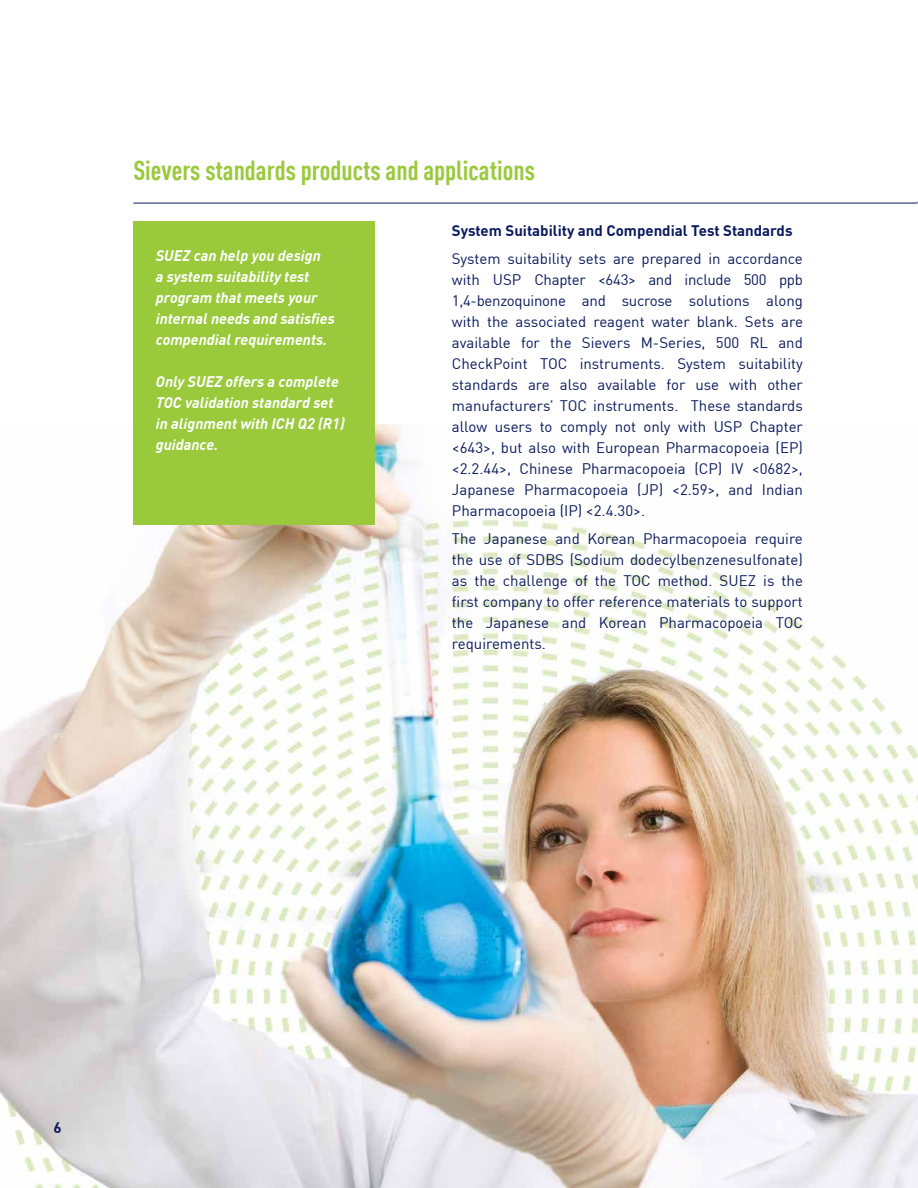
<style>
.page{position:relative;width:918px;height:1188px;background:#fff}
.page>*{position:absolute;margin:0;border:0;box-sizing:border-box;transform-origin:0 0}
.t1{font:700 condensed 27px "DIN Pro";color:#9aca3c}
.t2{font:15px/21px "DIN Pro";color:#0a1a5d;text-align:justify}
.t3{font:italic 700 15px/21px "DIN Pro";color:#fff}
.t4{font:700 15px "DIN Pro";color:#0a1a5d}
</style>
<div class="page">
<img style="left:0;top:424px;width:918px;height:764px">
<div style="left:133px;top:221px;width:242px;height:304px;background:#9aca3c"></div>
<hr style="left:133px;top:203px;width:784px;height:1px;background:#0a1a5d">
<h1 class="t1" style="left:133px;top:151px;width:403px">Sievers standards products and applications</h1>
<p class="t4" style="left:452px;top:219px;width:342px">System Suitability and Compendial Test Standards</p>
<p class="t2" style="left:452px;top:247px;width:353px">System suitability sets are prepared in accordance with USP Chapter &lt;643&gt; and include 500 ppb 1,4-benzoquinone and sucrose solutions along with the associated reagent water blank. Sets are available for the Sievers M-Series, 500 RL and CheckPoint TOC instruments. System suitability standards are also available for use with other manufacturers’ TOC instruments. These standards allow users to comply not only with USP Chapter &lt;643&gt;, but also with European Pharmacopoeia (EP) &lt;2.2.44&gt;, Chinese Pharmacopoeia (CP) IV &lt;0682&gt;, Japanese Pharmacopoeia (JP) &lt;2.59&gt;, and Indian Pharmacopoeia (IP) &lt;2.4.30&gt;.</p>
<p class="t2" style="left:452px;top:527px;width:353px">The Japanese and Korean Pharmacopoeia require the use of SDBS (Sodium dodecylbenzenesulfonate) as the challenge of the TOC method. SUEZ is the first company to offer reference materials to support the Japanese and Korean Pharmacopoeia TOC requirements.</p>
<p class="t3" style="left:156px;top:244px;width:181px">SUEZ can help you design<br>a system suitability test program that meets your internal needs and satisfies compendial requirements.</p>
<p class="t3" style="left:156px;top:370px;width:190px">Only SUEZ offers a complete<br>TOC validation standard set in alignment with ICH Q2 (R1) guidance.</p>
<p class="t4" style="left:54px;top:1116px;width:10px">6</p>
</div>
